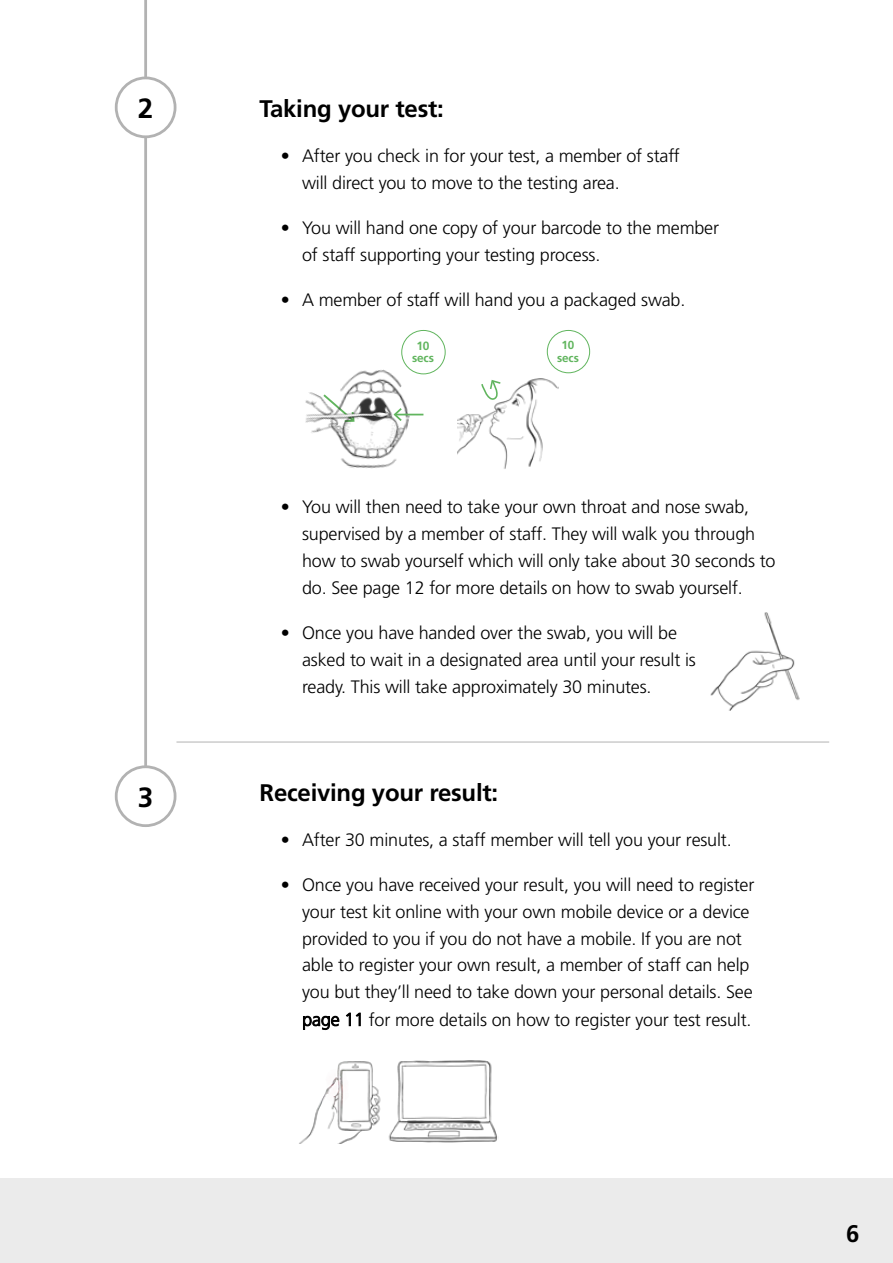
<style>
.page{position:relative;width:893px;height:1263px;background:#fff}
.page>*{position:absolute;margin:0;border:0;box-sizing:border-box;transform-origin:0 0}
.t1{font:700 27.75px "Frutiger LT Std";color:#000}
.t2{font:700 24px "Frutiger";letter-spacing:-.01em;color:#000}
.t3{font:300 18px/27px "Frutiger";letter-spacing:-.01em;color:#000}
.t4{font:700 12px "Frutiger";color:#61b55e}
.t5{font:700 11.85px "Frutiger";color:#61b55e}
.t6{font:700 11.7px/13.8px "Frutiger";letter-spacing:-.01em;color:#61b55e;text-align:center}
.s1{font-family:"Frutiger LT Std"}
</style>
<div class="page">
<div style="left:0;top:1178px;width:893px;height:85px;background:#ebebeb"></div>
<hr style="left:176px;top:742px;width:653px;height:1px;background:#b2b2b2">
<hr style="left:144px;top:0;width:3px;height:789px;background:#b2b2b2">
<div style="left:116px;top:767px;width:59px;height:59px;background:#fff;border-radius:50%"></div>
<div style="left:115px;top:765px;width:61px;height:62px;border:3px solid #b2b2b2;border-radius:50%"></div>
<div style="left:116px;top:78px;width:59px;height:59px;background:#fff;border-radius:50%"></div>
<div style="left:115px;top:77px;width:61px;height:61px;border:3px solid #b2b2b2;border-radius:50%"></div>
<div style="left:401px;top:330px;width:45px;height:44px;border:1px solid #61b55e;border-radius:50%"></div>
<div style="left:547px;top:330px;width:43px;height:43px;border:1px solid #61b55e;border-radius:50%"></div>
<img style="left:338px;top:366px;width:77px;height:103px">
<img style="left:311px;top:423px;width:80px;height:13px">
<svg style="left:305px;top:392px;width:118px;height:31px"></svg>
<img style="left:457px;top:378px;width:102px;height:91px">
<img style="left:710px;top:612px;width:90px;height:99px">
<img style="left:299px;top:1060px;width:198px;height:84px">
<p class="t1" style="left:138px;top:92px;width:17px">2</p>
<h3 class="t2" style="left:260px;top:95px;width:186px">Taking your test:</h3>
<p class="t3" style="left:302px;top:143px;width:379px;text-indent:-21px">• After you check in for your test, a member of staff will direct you to move to the testing area.</p>
<p class="t3" style="left:302px;top:215px;width:418px;text-indent:-21px">• You will hand one copy of your barcode to the member of staff supporting your testing process.</p>
<p class="t3" style="left:281px;top:287px;width:406px">• A member of staff will hand you a packaged swab.</p>
<p class="t4" style="left:416px;top:339px;width:15px">10</p>
<p class="t5" style="left:412px;top:351px;width:23px">secs</p>
<p class="t6" style="left:557px;top:338px;width:23px">10 secs</p>
<p class="t1" style="left:138px;top:780px;width:17px">3</p>
<p class="t3" style="left:302px;top:494px;width:475px;text-indent:-21px">• You will then need to take your own throat and nose swab, supervised by a member of staff. They will walk you through how to swab yourself which will only take about 30 seconds to do. See page 12 for more details on how to swab yourself.</p>
<p class="t3" style="left:302px;top:620px;width:395px;text-indent:-21px">• Once you have handed over the swab, you will be asked to wait in a designated area until your result is ready. This will take approximately 30 minutes.</p>
<h3 class="t2" style="left:260px;top:779px;width:240px">Receiving your result:</h3>
<p class="t3" style="left:281px;top:827px;width:452px">• After 30 minutes, a staff member will tell <span class="s1">you</span> your result.</p>
<p class="t3" style="left:302px;top:871px;width:454px;text-indent:-21px">• Once you have received your result, you will need to register your test kit online with your own mobile device or a device provided to you if you do not have a mobile. If you are not able to register your own result, a member of staff can help you but they’ll need to take down your personal details. See page 11 for more details on how to register your test result.</p>
<h2 class="t2" style="left:846px;top:1220px;width:15px">6</h2>
</div>
